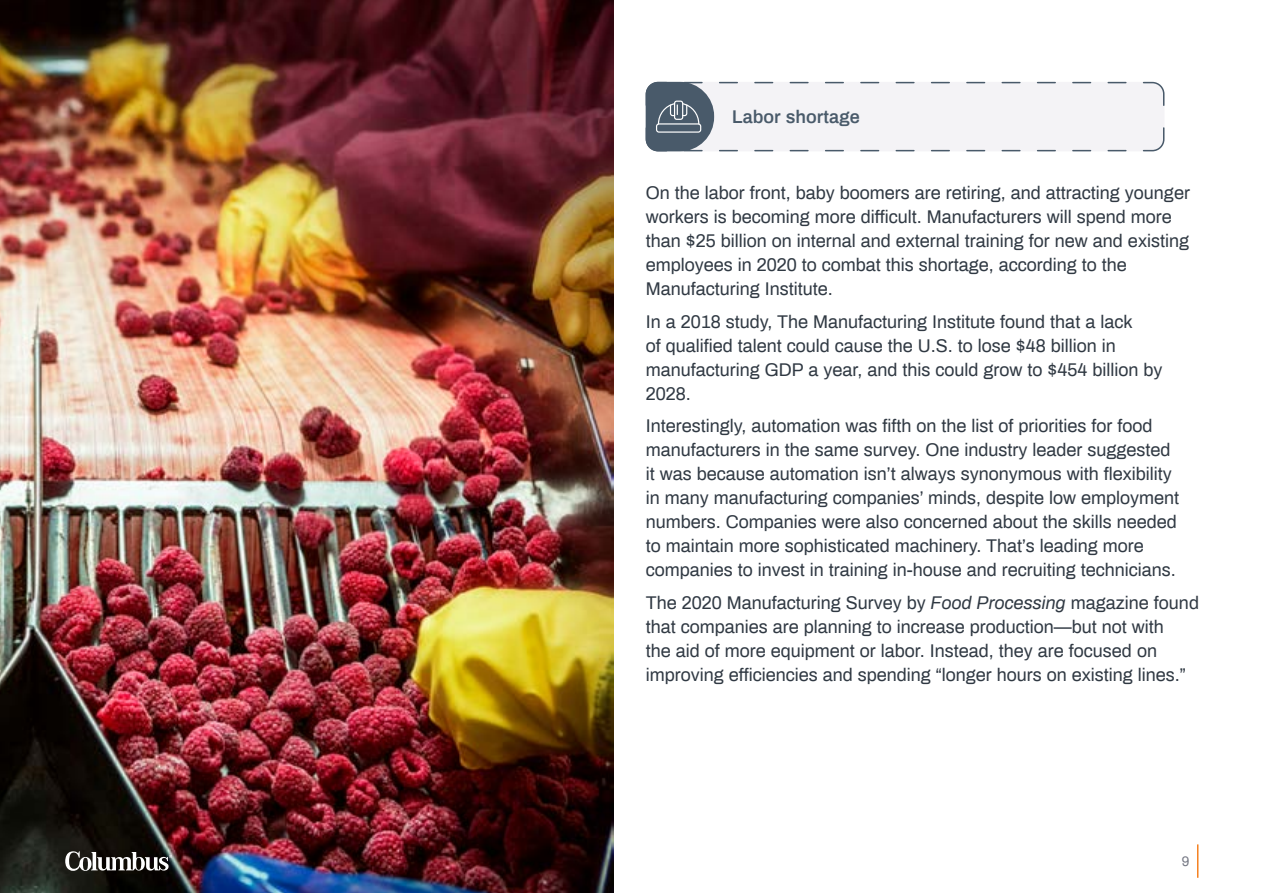
<style>
.page{position:relative;width:1263px;height:893px;background:#fff}
.page>*{position:absolute;margin:0;border:0;box-sizing:border-box;transform-origin:0 0}
.t1{font:18px/24px "Archivo";color:#303943}
.t2{font:600 18px "Archivo";color:#495a6a}
.t3{font:13.5px "Archivo";color:#747783}
.s1{font-style:italic}
</style>
<div class="page">
<img style="left:0;top:0;width:613px;height:893px">
<svg style="left:65px;top:851px;width:107px;height:20px"></svg>
<hr style="left:1197px;top:844px;width:1px;height:34px;background:#f58221">
<svg style="left:645px;top:81px;width:520px;height:71px"></svg>
<p class="t2" style="left:732px;top:105px;width:129px">Labor shortage</p>
<p class="t1" style="left:646px;top:180px;width:546px">On the labor front, baby boomers are retiring, and attracting younger workers is becoming more difficult. Manufacturers will spend more than $25 billion on internal and external training for new and existing employees in 2020 to combat this shortage, according to the Manufacturing Institute.</p>
<p class="t1" style="left:646px;top:309px;width:518px">In a 2018 study, The Manufacturing Institute found that a lack<br>of qualified talent could cause the U.S. to lose $48 billion in manufacturing GDP a year, and this could grow to $454 billion by 2028.</p>
<p class="t1" style="left:646px;top:413px;width:535px">Interestingly, automation was fifth on the list of priorities for food manufacturers in the same survey. One industry leader suggested it was because automation isn’t always synonymous with flexibility in many manufacturing companies’ minds, despite low employment numbers. Companies were also concerned about the skills needed to maintain more sophisticated machinery. That’s leading more companies to invest in training in-house and recruiting technicians.</p>
<p class="t1" style="left:646px;top:590px;width:555px">The 2020 Manufacturing Survey by <span class="s1">Food Processing</span> magazine found that companies are planning to increase production—but not with<br>the aid of more equipment or labor. Instead, they are focused on improving efficiencies and spending “longer hours on existing lines.”</p>
<p class="t3" style="left:1182px;top:852px;width:9px">9</p>
</div>
